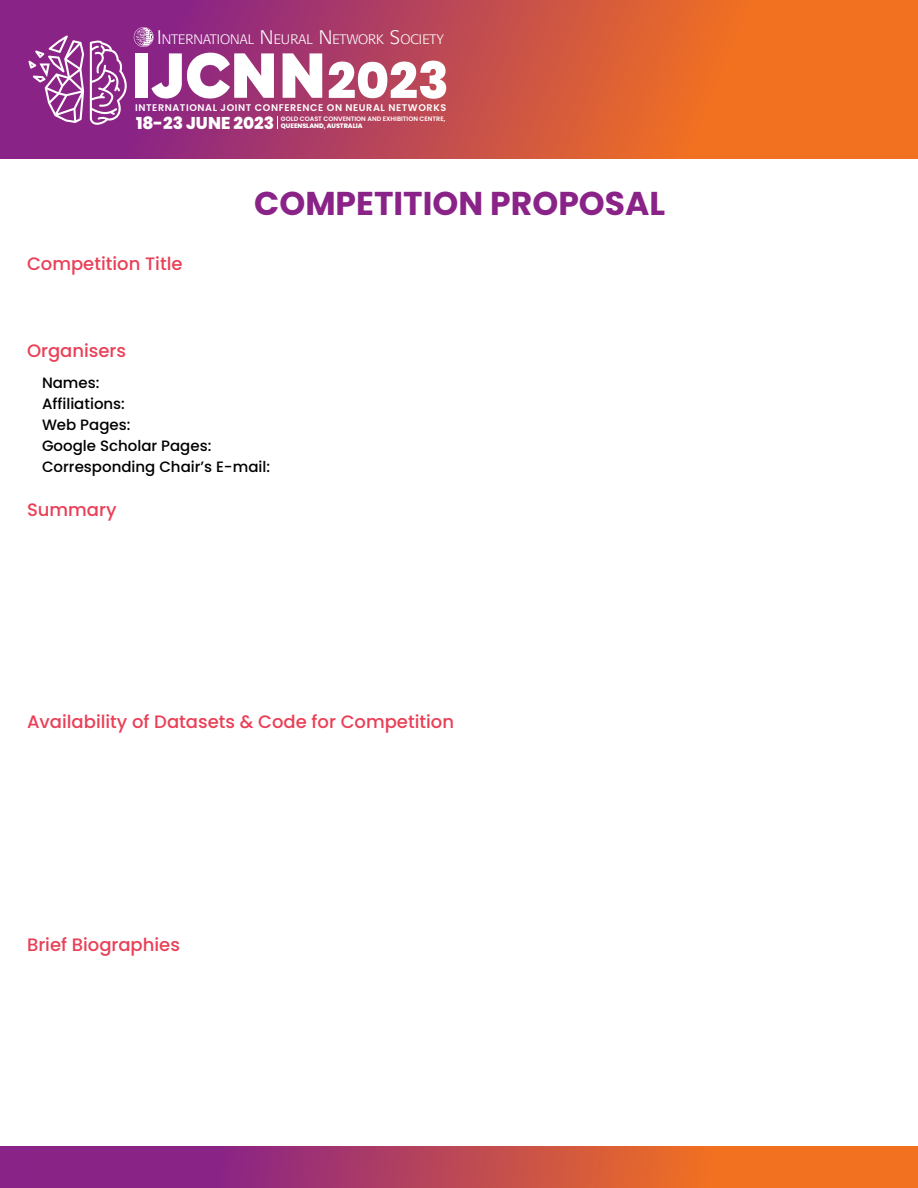
<style>
.page{position:relative;width:918px;height:1188px;background:#fff}
.page>*{position:absolute;margin:0;border:0;box-sizing:border-box;transform-origin:0 0}
.t1{font:800 50.85px "Poppins";color:#fff}
.t2{font:700 33px "Poppins";color:#8a2387}
.t3{font:500 18px "Poppins";color:#e94057}
.t4{font:800 16.95px "Poppins";color:#fff}
.t5{font:500 15px/21px "Poppins";color:#000}
.t6{font:300 13.5px "Formata";color:#fff}
.t7{font:600 9.6px "Poppins";letter-spacing:.06em;color:#fff}
.t8{font:600 6.45px "Poppins";color:#fff}
.t9{font:800 6.45px "Poppins";color:#fff}
.s1{font-size:19.35px}
</style>
<div class="page">
<div style="left:0;top:0;width:850px;height:159px;background:#8a2387"></div>
<div style="left:0;top:1147px;width:850px;height:41px;background:#8a2387"></div>
<svg style="left:84px;top:0;width:834px;height:159px;background:#cc5445"></svg>
<svg style="left:262px;top:1147px;width:656px;height:41px;background:#d15840"></svg>
<svg style="left:283px;top:53px;width:39px;height:45px;background:#ead2dd"></svg>
<svg style="left:28px;top:35px;width:56px;height:88px"></svg>
<svg style="left:90px;top:40px;width:37px;height:85px"></svg>
<svg style="left:277px;top:116px;width:1px;height:12px"></svg>
<svg style="left:134px;top:27px;width:140px;height:72px"></svg>
<p class="t6" style="left:157px;top:32px;width:288px"><span class="s1">I</span>NTERNATIONAL <span class="s1">N</span>EURAL <span class="s1">N</span>ETWORK <span class="s1">S</span>OCIETY</p>
<h1 class="t1" style="left:327px;top:51px;width:123px">2023</h1>
<p class="t7" style="left:135px;top:102px;width:313px">INTERNATIONAL JOINT CONFERENCE ON NEURAL NETWORKS</p>
<p class="t4" style="left:136px;top:113px;width:140px">18-23 JUNE 2023</p>
<p class="t8" style="left:281px;top:115px;width:166px">GOLD COAST CONVENTION AND EXHIBITION CENTRE,</p>
<p class="t9" style="left:281px;top:122px;width:83px">QUEENSLAND, AUSTRALIA</p>
<p class="t3" style="left:27px;top:254px;width:157px">Competition Title</p>
<h2 class="t2" style="left:254px;top:184px;width:412px">COMPETITION PROPOSAL</h2>
<p class="t3" style="left:27px;top:340px;width:101px">Organisers</p>
<p class="t5" style="left:42px;top:372px;width:230px">Names:<br>Affiliations:<br>Web Pages:<br>Google Scholar Pages:<br>Corresponding Chair’s E-mail:</p>
<p class="t3" style="left:27px;top:499px;width:91px">Summary</p>
<p class="t3" style="left:27px;top:711px;width:429px">Availability of Datasets &amp; Code for Competition</p>
<p class="t3" style="left:27px;top:934px;width:155px">Brief Biographies</p>
</div>
